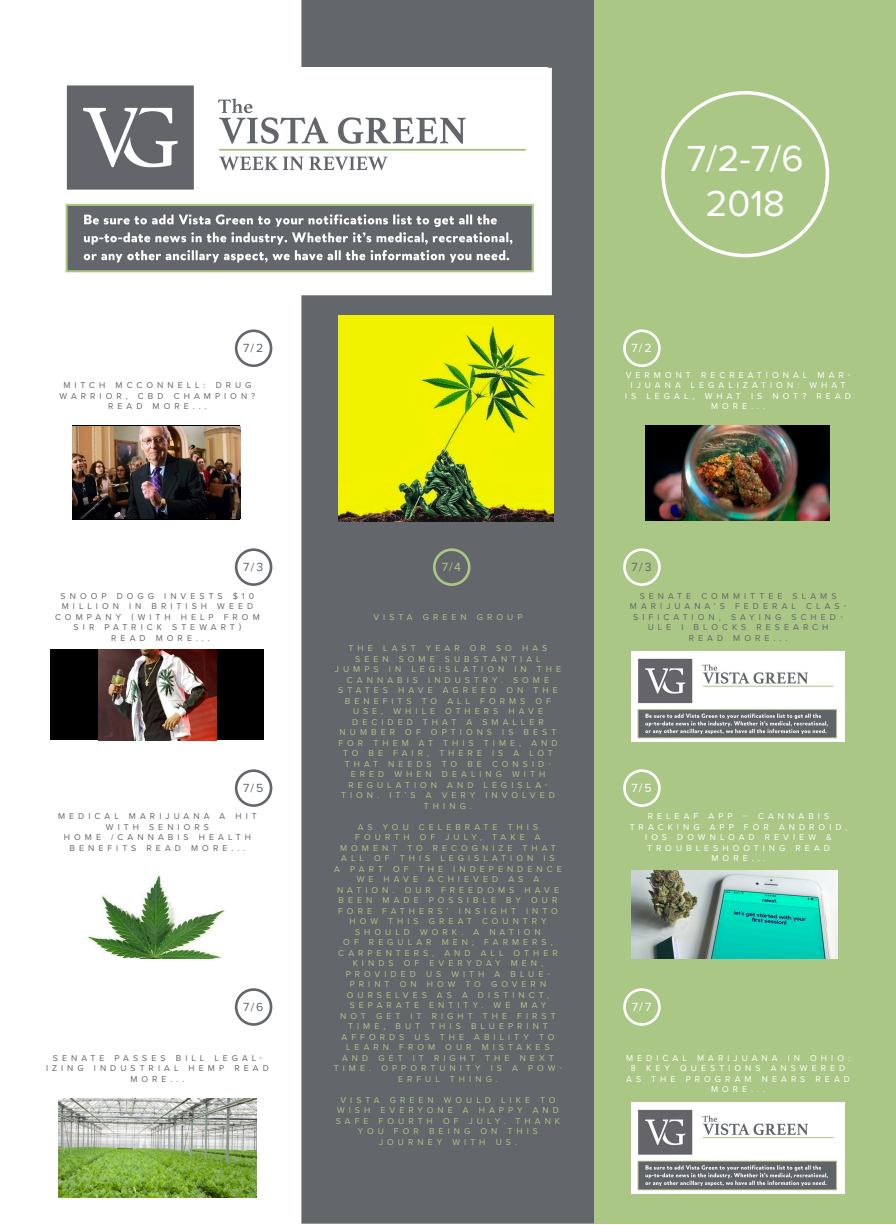
<style>
.page{position:relative;width:896px;height:1225px;background:#fff}
.page>*{position:absolute;margin:0;border:0;box-sizing:border-box;transform-origin:0 0}
.t1{font:37.62px/45.1px "Proxima Nova";color:#fff;text-align:center}
.Callout_Number{font:12.25px "Proxima Nova";color:#63666b}
.Callout_Number-2{font:12.25px "Proxima Nova";color:#fff}
.Callout_Number-3{font:12.25px "Proxima Nova";color:#abc785}
.Header_-_Align_Cente{font:8.75px/10.5px "Proxima Nova";letter-spacing:.46em;color:#abc785;text-align:center}
.Header_-_Align_Cente-2{font:8.75px/10.5px "Proxima Nova";letter-spacing:.465em;color:#63666b;text-align:center}
.Header_-_Align_Cente-3{font:8.75px/10.5px "Proxima Nova";letter-spacing:.465em;color:#fff;text-align:center}
</style>
<div class="page">
<div style="left:301px;top:0;width:294px;height:1224px;background:#63666b"></div>
<div style="left:595px;top:0;width:301px;height:1224px;background:#abc785"></div>
<img style="left:65px;top:67px;width:483px;height:214px">
<div style="left:661px;top:91px;width:168px;height:166px;border:4px solid #fff;border-radius:50%"></div>
<div style="left:623px;top:988px;width:38px;height:38px;border:3px solid #fff;border-radius:50%"></div>
<img style="left:631px;top:1102px;width:214px;height:91px">
<div style="left:235px;top:988px;width:37px;height:38px;border:3px solid #63666b;border-radius:50%"></div>
<img style="left:58px;top:1098px;width:198px;height:99px">
<div style="left:623px;top:769px;width:38px;height:38px;border:3px solid #fff;border-radius:50%"></div>
<img style="left:631px;top:871px;width:206px;height:88px">
<div style="left:235px;top:769px;width:37px;height:38px;border:3px solid #63666b;border-radius:50%"></div>
<img style="left:88px;top:875px;width:137px;height:84px">
<div style="left:433px;top:548px;width:38px;height:38px;border:3px solid #abc785;border-radius:50%"></div>
<img style="left:339px;top:315px;width:214px;height:206px">
<div style="left:623px;top:548px;width:38px;height:38px;border:3px solid #fff;border-radius:50%"></div>
<img style="left:631px;top:651px;width:214px;height:91px">
<div style="left:235px;top:548px;width:37px;height:38px;border:3px solid #63666b;border-radius:50%"></div>
<div style="left:51px;top:649px;width:213px;height:91px;background:#000"></div>
<img style="left:98px;top:649px;width:119px;height:91px">
<div style="left:623px;top:330px;width:38px;height:37px;border:3px solid #fff;border-radius:50%"></div>
<img style="left:646px;top:426px;width:183px;height:95px">
<div style="left:235px;top:330px;width:37px;height:37px;border:3px solid #63666b;border-radius:50%"></div>
<div style="left:73px;top:425px;width:167px;height:95px;background:#000"></div>
<img style="left:73px;top:426px;width:167px;height:93px">
<p class="Callout_Number" style="left:243px;top:339px;width:22px">7/2</p>
<p class="Header_-_Align_Cente-2" style="left:60px;top:380px;width:197px">MITCH MCCONNELL: DRUG<br>WARRIOR, CBD CHAMPION?<br>READ MORE...</p>
<p class="Callout_Number" style="left:243px;top:558px;width:22px">7/3</p>
<p class="Header_-_Align_Cente-2" style="left:55px;top:590px;width:206px">SNOOP DOGG INVESTS $10<br>MILLION IN BRITISH WEED<br>COMPANY (WITH HELP FROM<br>SIR PATRICK STEWART)</p>
<p class="Header_-_Align_Cente-2" style="left:111px;top:632px;width:100px">READ MORE...</p>
<p class="Callout_Number" style="left:243px;top:779px;width:22px">7/5</p>
<p class="Header_-_Align_Cente-2" style="left:58px;top:810px;width:200px">MEDICAL MARIJUANA A HIT<br>WITH SENIORS</p>
<p class="Header_-_Align_Cente-2" style="left:64px;top:831px;width:189px">HOME /CANNABIS HEALTH</p>
<p class="Header_-_Align_Cente-2" style="left:70px;top:842px;width:177px">BENEFITS READ MORE...</p>
<p class="Callout_Number" style="left:243px;top:998px;width:22px">7/6</p>
<p class="Header_-_Align_Cente-2" style="left:46px;top:1052px;width:224px">SENATE PASSES BILL LEGAL-<br>IZING INDUSTRIAL HEMP READ<br>MORE...</p>
<p class="Callout_Number-3" style="left:442px;top:558px;width:21px">7/4</p>
<p class="Header_-_Align_Cente" style="left:373px;top:611px;width:151px">VISTA GREEN GROUP</p>
<p class="Header_-_Align_Cente" style="left:335px;top:642px;width:228px">THE LAST YEAR OR SO HAS<br>SEEN SOME SUBSTANTIAL<br>JUMPS IN LEGISLATION IN THE<br>CANNABIS INDUSTRY. SOME<br>STATES HAVE AGREED ON THE<br>BENEFITS TO ALL FORMS OF<br>USE, WHILE OTHERS HAVE<br>DECIDED THAT A SMALLER<br>NUMBER OF OPTIONS IS BEST<br>FOR THEM AT THIS TIME, AND<br>TO BE FAIR, THERE IS A LOT<br>THAT NEEDS TO BE CONSID-<br>ERED WHEN DEALING WITH<br>REGULATION AND LEGISLA-<br>TION. IT’S A VERY INVOLVED<br>THING.</p>
<p class="Header_-_Align_Cente" style="left:334px;top:821px;width:230px">AS YOU CELEBRATE THIS<br>FOURTH OF JULY, TAKE A<br>MOMENT TO RECOGNIZE THAT<br>ALL OF THIS LEGISLATION IS<br>A PART OF THE INDEPENDENCE<br>WE HAVE ACHIEVED AS A<br>NATION. OUR FREEDOMS HAVE<br>BEEN MADE POSSIBLE BY OUR<br>FORE FATHERS’ INSIGHT INTO<br>HOW THIS GREAT COUNTRY<br>SHOULD WORK. A NATION<br>OF REGULAR MEN; FARMERS,<br>CARPENTERS, AND ALL OTHER<br>KINDS OF EVERYDAY MEN,<br>PROVIDED US WITH A BLUE-<br>PRINT ON HOW TO GOVERN<br>OURSELVES AS A DISTINCT,<br>SEPARATE ENTITY. WE MAY<br>NOT GET IT RIGHT THE FIRST<br>TIME, BUT THIS BLUEPRINT<br>AFFORDS US THE ABILITY TO<br>LEARN FROM OUR MISTAKES<br>AND GET IT RIGHT THE NEXT<br>TIME. OPPORTUNITY IS A POW-<br>ERFUL THING.</p>
<p class="Header_-_Align_Cente" style="left:336px;top:1094px;width:226px">VISTA GREEN WOULD LIKE TO<br>WISH EVERYONE A HAPPY AND<br>SAFE FOURTH OF JULY. THANK<br>YOU FOR BEING ON THIS<br>JOURNEY WITH US.</p>
<p class="t1" style="left:687px;top:134px;width:118px">7/2-7/6<br>2018</p>
<p class="Callout_Number-2" style="left:631px;top:339px;width:22px">7/2</p>
<p class="Header_-_Align_Cente-3" style="left:625px;top:369px;width:227px">VERMONT RECREATIONAL MAR-<br>IJUANA LEGALIZATION: WHAT<br>IS LEGAL, WHAT IS NOT? READ<br>MORE...</p>
<p class="Callout_Number" style="left:632px;top:558px;width:22px">7/3</p>
<p class="Header_-_Align_Cente-2" style="left:630px;top:590px;width:218px">SENATE COMMITTEE SLAMS<br>MARIJUANA’S FEDERAL CLAS-<br>SIFICATION, SAYING SCHED-<br>ULE I BLOCKS RESEARCH</p>
<p class="Header_-_Align_Cente-2" style="left:689px;top:632px;width:100px">READ MORE...</p>
<p class="Callout_Number-2" style="left:631px;top:779px;width:22px">7/5</p>
<p class="Header_-_Align_Cente-3" style="left:630px;top:810px;width:219px">RELEAF APP – CANNABIS<br>TRACKING APP FOR ANDROID,<br>IOS DOWNLOAD REVIEW &amp;<br>TROUBLESHOOTING READ<br>MORE...</p>
<p class="Callout_Number-2" style="left:632px;top:998px;width:21px">7/7</p>
<p class="Header_-_Align_Cente-3" style="left:626px;top:1052px;width:225px">MEDICAL MARIJUANA IN OHIO:<br>8 KEY QUESTIONS ANSWERED<br>AS THE PROGRAM NEARS READ<br>MORE...</p>
</div>
